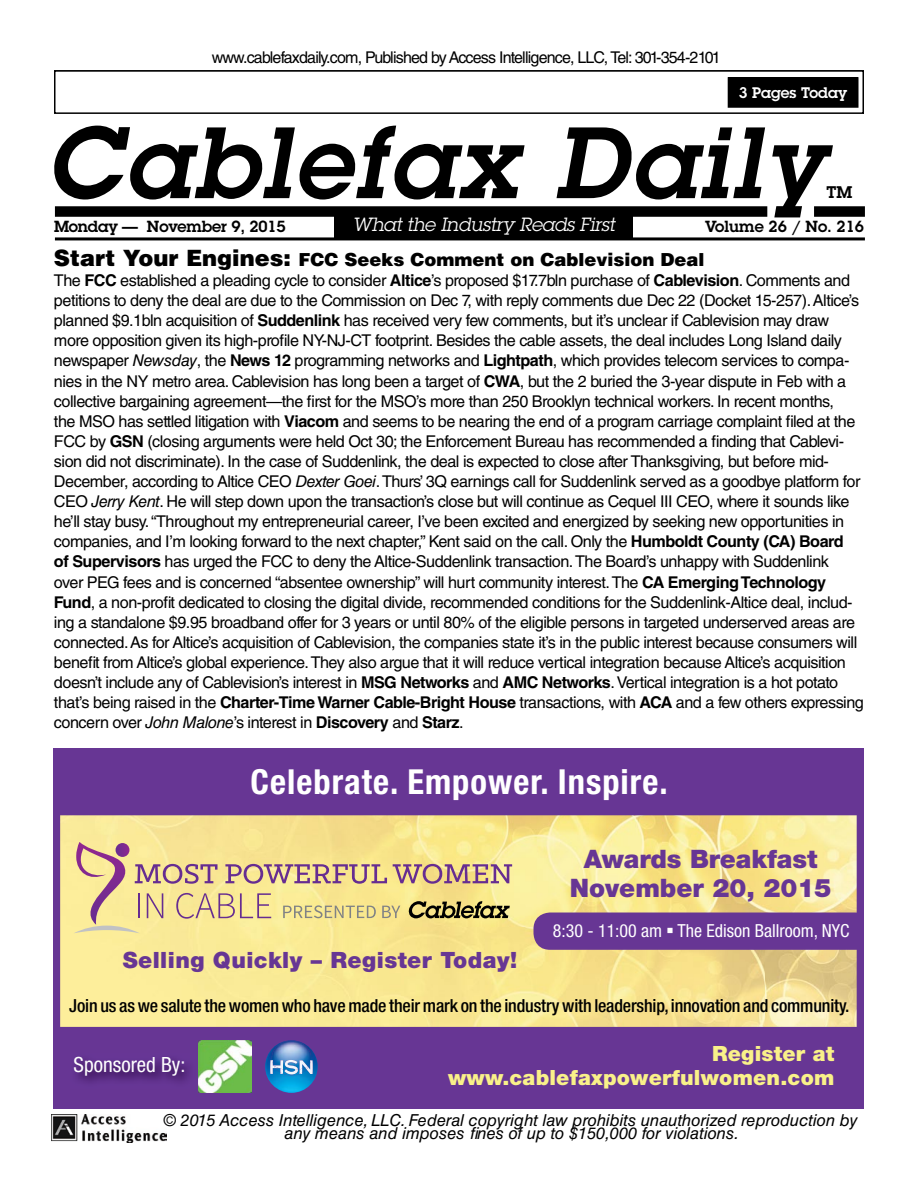
<style>
.page{position:relative;width:918px;height:1188px;background:#fff}
.page>*{position:absolute;margin:0;border:0;box-sizing:border-box;transform-origin:0 0}
.t1{font:italic 600 99px "Lubalin Graph Std";letter-spacing:.03em;color:#000}
.t2{font:700 condensed 34.5px "Helvetica Neue LT Std";letter-spacing:.03em;color:#fff}
.t3{font:900 25.5px/29.1px "Helvetica Neue LT Std";color:#673694;text-align:center}
.t4{font:900 22.5px "Helvetica Neue LT Std";letter-spacing:.02em;color:#673694}
.t5{font:900 21px/24px "Helvetica Neue LT Std";letter-spacing:.01em;color:#f9f189;text-align:right}
.t6{font:condensed 21px "Helvetica Neue LT Std";color:#fff}
.t7{font:italic 18.75px "Lubalin Graph Std";letter-spacing:-.01em;color:#fff}
.t8{font:500 condensed 18px "Helvetica Neue LT Std";letter-spacing:-.01em;color:#000}
.t9{font:900 18px "Helvetica LT Std";color:#000}
.t10{font:condensed 18px "Helvetica Neue LT Std";color:#fff}
.t11{font:italic 16.5px/13.5px "Helvetica LT Std";color:#000;text-align:center}
.t12{font:600 16.5px "Lubalin Graph Std";color:#000}
.t13{font:16.2px/20.1px "Helvetica LT Std";letter-spacing:-.03em;color:#000}
.t14{font:16.2px "Helvetica LT Std";letter-spacing:-.05em;color:#000}
.t15{font:600 15.75px "Lubalin Graph Std";letter-spacing:-.01em;color:#000}
.t16{font:600 15px "Lubalin Graph Std";color:#fff}
.s1{font-size:22.5px}
.s2{font-weight:700}
.s3{font-style:italic}
.s4{font-family:"Minion Pro";font-stretch:normal}
</style>
<div class="page">
<div style="left:55px;top:206px;width:712px;height:11px;background:#000"></div>
<div style="left:814px;top:206px;width:51px;height:11px;background:#000"></div>
<div style="left:334px;top:212px;width:299px;height:26px;background:#000"></div>
<hr style="left:55px;top:237px;width:810px;height:3px;background:#000">
<img style="left:52px;top:1114px;width:115px;height:29px">
<div style="left:54px;top:70px;width:810px;height:44px;border:2px solid #000"></div>
<div style="left:728px;top:78px;width:130px;height:29px;background:#000"></div>
<div style="left:728px;top:77px;width:131px;height:31px;border:2px solid #000"></div>
<svg style="left:53px;top:749px;width:811px;height:360px;background:#b19393"></svg>
<p class="t14" style="left:212px;top:48px;width:511px">www.cablefaxdaily.com, Published by Access Intelligence, LLC, Tel: 301-354-2101</p>
<p class="t16" style="left:739px;top:83px;width:110px">3 Pages Today</p>
<p class="t16" style="left:739px;top:83px;width:10px">4</p>
<h1 class="t1" style="left:46px;top:97px;width:779px">Cablefax Daily</h1>
<p class="t12" style="left:827px;top:181px;width:27px">TM</p>
<p class="t7" style="left:352px;top:213px;width:264px">What the Industry Reads First</p>
<p class="t15" style="left:54px;top:216px;width:233px">Monday — November 9, 2015</p>
<p class="t9" style="left:54px;top:248px;width:652px"><span class="s1">Start Your Engines:</span> FCC Seeks Comment on Cablevision Deal</p>
<p class="t13" style="left:54px;top:270px;width:811px">The <span class="s2">FCC</span> established a pleading cycle to consider <span class="s2">Altice</span>’s proposed $17.7bln purchase of <span class="s2">Cablevision</span>. Comments and petitions to deny the deal are due to the Commission on Dec 7, with reply comments due Dec 22 (Docket 15-257). Altice’s planned $9.1bln acquisition of <span class="s2">Suddenlink</span> has received very few comments, but it’s unclear if Cablevision may draw more opposition given its high-profile NY-NJ-CT footprint. Besides the cable assets, the deal includes Long Island daily newspaper <span class="s3">Newsday</span>, the <span class="s2">News 12</span> programming networks and <span class="s2">Lightpath</span>, which provides telecom services to compa&shy;nies in the NY metro area. Cablevision has long been a target of <span class="s2">CWA</span>, but the 2 buried the 3-year dispute in Feb with a collective bargaining agreement—the first for the MSO’s more than 250 Brooklyn technical workers. In recent months,<br>the MSO has settled litigation with <span class="s2">Viacom</span> and seems to be nearing the end of a program carriage complaint filed at the FCC by <span class="s2">GSN</span> (closing arguments were held Oct 30; the Enforcement Bureau has recommended a finding that Cablevi&shy;sion did not discriminate). In the case of Suddenlink, the deal is expected to close after Thanksgiving, but before mid-December, according to Altice CEO <span class="s3">Dexter Goei</span>. Thurs’ 3Q earnings call for Suddenlink served as a goodbye platform for CEO <span class="s3">Jerry Kent</span>. He will step down upon the transaction’s close but will continue as Cequel III CEO, where it sounds like he’ll stay busy. “Throughout my entrepreneurial career, I’ve been excited and energized by seeking new opportunities in companies, and I’m looking forward to the next chapter,” Kent said on the call. Only the <span class="s2">Humboldt County (CA) Board<br>of Supervisors</span> has urged the FCC to deny the Altice-Suddenlink transaction. The Board’s unhappy with Suddenlink<br>over PEG fees and is concerned “absentee ownership” will hurt community interest. The <span class="s2">CA Emerging Technology Fund</span>, a non-profit dedicated to closing the digital divide, recommended conditions for the Suddenlink-Altice deal, includ&shy;ing a standalone $9.95 broadband offer for 3 years or until 80% of the eligible persons in targeted underserved areas are connected. As for Altice’s acquisition of Cablevision, the companies state it’s in the public interest because consumers will benefit from Altice’s global experience. They also argue that it will reduce vertical integration because Altice’s acquisition doesn’t include any of Cablevision’s interest in <span class="s2">MSG Networks</span> and <span class="s2">AMC Networks</span>. Vertical integration is a hot potato that’s being raised in the <span class="s2">Charter-Time Warner Cable-Bright House</span> transactions, with <span class="s2">ACA</span> and a few others expressing concern over <span class="s3">John Malone</span>’s interest in <span class="s2">Discovery</span> and <span class="s2">Starz</span>.</p>
<p class="t15" style="left:705px;top:216px;width:160px">Volume 26 / No. 216</p>
<h2 class="t2" style="left:250px;top:761px;width:419px">Celebrate. Empower. Inspire.</h2>
<h3 class="t3" style="left:570px;top:845px;width:263px">Awards Breakfast<br>November 20, 2015</h3>
<h3 class="t4" style="left:123px;top:947px;width:396px">Selling Quickly – Register Today!</h3>
<p class="t10" style="left:553px;top:921px;width:298px">8:30 - 11:00 am <span class="s4">■</span> The Edison Ballroom, NYC</p>
<p class="t8" style="left:69px;top:995px;width:782px">Join us as we salute the women who have made their mark on the industry with leadership, innovation and community.</p>
<p class="t5" style="left:448px;top:1041px;width:388px">Register at www.cablefaxpowerfulwomen.com</p>
<p class="t6" style="left:74px;top:1053px;width:113px">Sponsored By:</p>
<p class="t11" style="left:164px;top:1113px;width:695px">© 2015 Access Intelligence, LLC. Federal copyright law prohibits unauthorized reproduction by any means and imposes fines of up to $150,000 for violations.</p>
</div>
